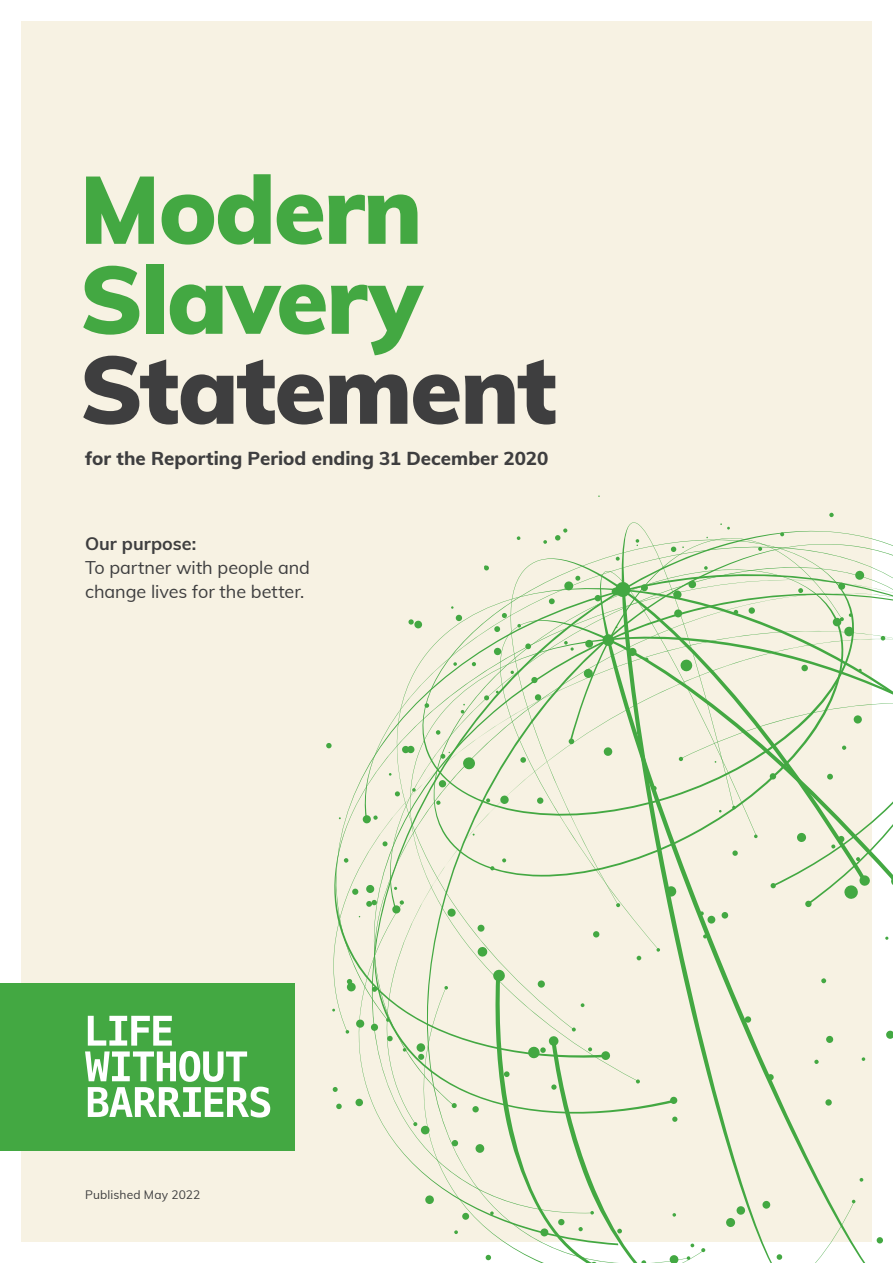
<style>
.page{position:relative;width:893px;height:1263px;background:#fff}
.page>*{position:absolute;margin:0;border:0;box-sizing:border-box;transform-origin:0 0}
.t1{font:900 94.5px/90px "Muli";letter-spacing:-.02em;color:#43a842}
.t2{font:900 94.5px "Muli";letter-spacing:-.02em;color:#3e3e3f}
.t3{font:800 18.75px "Muli";color:#3e3e3f}
.t4{font:18px/24px "Muli";color:#3e3e3f}
.t5{font:700 18px "Muli";color:#3e3e3f}
.t6{font:12px "Muli";letter-spacing:.015em;color:#3e3e3f}
</style>
<div class="page">
<div style="left:21px;top:21px;width:851px;height:1221px;background:#f7f2e3"></div>
<div style="left:0;top:983px;width:295px;height:167px;background:#43a842"></div>
<svg style="left:336px;top:1103px;width:6px;height:6px"></svg>
<svg style="left:829px;top:513px;width:5px;height:4px"></svg>
<svg style="left:333px;top:1087px;width:5px;height:5px"></svg>
<svg style="left:359px;top:529px;width:534px;height:684px"></svg>
<svg style="left:352px;top:904px;width:266px;height:331px"></svg>
<svg style="left:494px;top:975px;width:124px;height:288px"></svg>
<svg style="left:618px;top:522px;width:181px;height:741px"></svg>
<svg style="left:528px;top:1046px;width:18px;height:13px"></svg>
<svg style="left:392px;top:905px;width:9px;height:9px"></svg>
<svg style="left:665px;top:886px;width:12px;height:11px"></svg>
<div style="left:844px;top:626px;width:10px;height:11px;background:#43a842;border-radius:4px"></div>
<svg style="left:477px;top:947px;width:11px;height:10px"></svg>
<svg style="left:548px;top:1036px;width:11px;height:10px"></svg>
<svg style="left:395px;top:791px;width:5px;height:6px"></svg>
<svg style="left:641px;top:1260px;width:5px;height:3px"></svg>
<svg style="left:617px;top:1228px;width:5px;height:5px"></svg>
<svg style="left:504px;top:1071px;width:6px;height:6px"></svg>
<div style="left:670px;top:1096px;width:8px;height:8px;background:#43a842;border-radius:50%"></div>
<div style="left:721px;top:912px;width:7px;height:7px;background:#43a842;border-radius:50%"></div>
<svg style="left:603px;top:747px;width:10px;height:9px"></svg>
<div style="left:736px;top:1206px;width:9px;height:9px;background:#43a842;border-radius:4px"></div>
<div style="left:726px;top:1218px;width:9px;height:9px;background:#43a842;border-radius:4px"></div>
<svg style="left:451px;top:1103px;width:6px;height:5px"></svg>
<svg style="left:615px;top:581px;width:16px;height:16px"></svg>
<svg style="left:372px;top:986px;width:5px;height:6px"></svg>
<svg style="left:568px;top:738px;width:6px;height:6px"></svg>
<svg style="left:472px;top:662px;width:4px;height:4px"></svg>
<svg style="left:490px;top:866px;width:5px;height:4px"></svg>
<div style="left:838px;top:836px;width:7px;height:6px;background:#43a842;border-radius:50%"></div>
<div style="left:876px;top:1237px;width:7px;height:7px;background:#43a842;border-radius:50%"></div>
<div style="left:825px;top:1099px;width:7px;height:7px;background:#43a842;border-radius:50%"></div>
<div style="left:805px;top:900px;width:7px;height:7px;background:#43a842;border-radius:50%"></div>
<div style="left:744px;top:1016px;width:7px;height:7px;background:#43a842;border-radius:50%"></div>
<div style="left:769px;top:773px;width:7px;height:7px;background:#43a842;border-radius:50%"></div>
<div style="left:451px;top:1140px;width:7px;height:6px;background:#43a842;border-radius:50%"></div>
<div style="left:537px;top:797px;width:7px;height:7px;background:#43a842;border-radius:50%"></div>
<div style="left:593px;top:931px;width:7px;height:7px;background:#43a842;border-radius:50%"></div>
<div style="left:558px;top:1219px;width:7px;height:6px;background:#43a842;border-radius:50%"></div>
<div style="left:748px;top:607px;width:7px;height:7px;background:#43a842;border-radius:50%"></div>
<div style="left:535px;top:694px;width:6px;height:7px;background:#43a842;border-radius:50%"></div>
<div style="left:601px;top:1051px;width:9px;height:9px;background:#43a842;border-radius:50%"></div>
<svg style="left:669px;top:1255px;width:10px;height:8px"></svg>
<div style="left:463px;top:757px;width:12px;height:13px;background:#43a842;border-radius:6px"></div>
<svg style="left:578px;top:1227px;width:5px;height:4px"></svg>
<svg style="left:373px;top:815px;width:5px;height:5px"></svg>
<svg style="left:436px;top:800px;width:5px;height:5px"></svg>
<svg style="left:814px;top:1059px;width:5px;height:5px"></svg>
<svg style="left:842px;top:745px;width:4px;height:5px"></svg>
<svg style="left:679px;top:757px;width:4px;height:4px"></svg>
<svg style="left:399px;top:900px;width:5px;height:5px"></svg>
<svg style="left:762px;top:1200px;width:8px;height:9px"></svg>
<div style="left:673px;top:590px;width:9px;height:9px;background:#43a842;border-radius:50%"></div>
<div style="left:628px;top:648px;width:9px;height:8px;background:#43a842;border-radius:50%"></div>
<svg style="left:362px;top:815px;width:9px;height:9px"></svg>
<svg style="left:770px;top:883px;width:6px;height:5px"></svg>
<svg style="left:672px;top:1116px;width:6px;height:6px"></svg>
<svg style="left:551px;top:1084px;width:6px;height:6px"></svg>
<svg style="left:891px;top:876px;width:2px;height:10px"></svg>
<div style="left:838px;top:582px;width:7px;height:8px;background:#43a842;border-radius:50%"></div>
<div style="left:641px;top:584px;width:7px;height:7px;background:#43a842;border-radius:50%"></div>
<svg style="left:844px;top:875px;width:26px;height:24px"></svg>
<svg style="left:758px;top:547px;width:4px;height:4px"></svg>
<svg style="left:616px;top:903px;width:4px;height:4px"></svg>
<svg style="left:413px;top:1122px;width:4px;height:4px"></svg>
<svg style="left:780px;top:532px;width:4px;height:4px"></svg>
<svg style="left:636px;top:1079px;width:4px;height:5px"></svg>
<svg style="left:700px;top:911px;width:4px;height:4px"></svg>
<svg style="left:588px;top:1047px;width:4px;height:4px"></svg>
<svg style="left:701px;top:1248px;width:4px;height:4px"></svg>
<svg style="left:703px;top:934px;width:4px;height:5px"></svg>
<svg style="left:856px;top:857px;width:4px;height:4px"></svg>
<svg style="left:831px;top:844px;width:4px;height:5px"></svg>
<svg style="left:486px;top:798px;width:4px;height:4px"></svg>
<svg style="left:680px;top:659px;width:13px;height:13px"></svg>
<svg style="left:493px;top:969px;width:12px;height:13px"></svg>
<svg style="left:602px;top:634px;width:13px;height:12px"></svg>
<div style="left:366px;top:885px;width:9px;height:8px;background:#43a842;border-radius:50%"></div>
<div style="left:827px;top:773px;width:6px;height:7px;background:#43a842;border-radius:50%"></div>
<svg style="left:494px;top:626px;width:6px;height:6px"></svg>
<svg style="left:366px;top:900px;width:11px;height:7px"></svg>
<svg style="left:798px;top:588px;width:5px;height:5px"></svg>
<svg style="left:821px;top:978px;width:5px;height:5px"></svg>
<svg style="left:572px;top:1027px;width:4px;height:5px"></svg>
<svg style="left:387px;top:1035px;width:6px;height:6px"></svg>
<svg style="left:517px;top:624px;width:4px;height:4px"></svg>
<svg style="left:412px;top:788px;width:4px;height:4px"></svg>
<svg style="left:704px;top:566px;width:4px;height:4px"></svg>
<svg style="left:345px;top:1030px;width:4px;height:4px"></svg>
<svg style="left:840px;top:613px;width:12px;height:8px"></svg>
<svg style="left:687px;top:1256px;width:3px;height:4px"></svg>
<svg style="left:590px;top:1211px;width:4px;height:4px"></svg>
<svg style="left:852px;top:1199px;width:3px;height:4px"></svg>
<svg style="left:386px;top:1018px;width:4px;height:4px"></svg>
<svg style="left:656px;top:948px;width:4px;height:4px"></svg>
<svg style="left:645px;top:657px;width:3px;height:4px"></svg>
<svg style="left:444px;top:986px;width:4px;height:4px"></svg>
<svg style="left:490px;top:1211px;width:4px;height:4px"></svg>
<svg style="left:754px;top:834px;width:4px;height:4px"></svg>
<svg style="left:732px;top:806px;width:4px;height:3px"></svg>
<svg style="left:453px;top:662px;width:4px;height:4px"></svg>
<svg style="left:672px;top:1213px;width:4px;height:4px"></svg>
<svg style="left:403px;top:1048px;width:3px;height:4px"></svg>
<svg style="left:564px;top:641px;width:10px;height:10px"></svg>
<svg style="left:461px;top:704px;width:4px;height:10px"></svg>
<svg style="left:861px;top:1057px;width:4px;height:4px"></svg>
<svg style="left:635px;top:539px;width:4px;height:7px"></svg>
<svg style="left:85px;top:1051px;width:185px;height:66px"></svg>
<svg style="left:88px;top:1016px;width:84px;height:29px"></svg>
<h1 class="t1" style="left:80px;top:160px;width:344px">Modern<br>Slavery</h1>
<h1 class="t2" style="left:80px;top:320px;width:478px">Statement</h1>
<p class="t3" style="left:85px;top:445px;width:465px">for the Reporting Period ending 31 December 2020</p>
<p class="t5" style="left:85px;top:530px;width:113px">Our purpose:</p>
<p class="t4" style="left:85px;top:554px;width:226px">To partner with people and change lives for the better.</p>
<p class="t6" style="left:85px;top:1185px;width:117px">Published May 2022</p>
</div>
